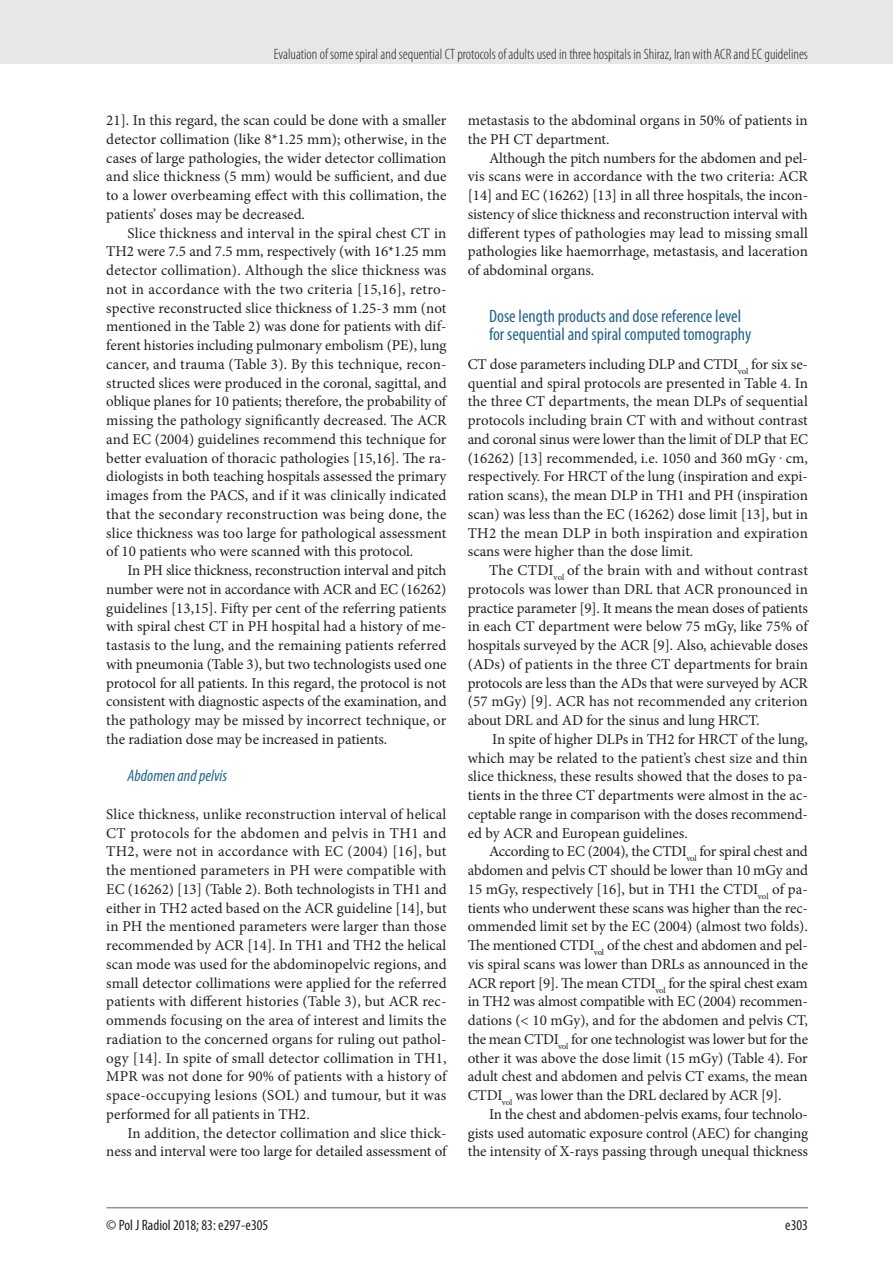
<style>
.page{position:relative;width:893px;height:1263px;background:#fff}
.page>*{position:absolute;margin:0;border:0;box-sizing:border-box;transform-origin:0 0}
.t1{font:condensed 18px/18.8px "Myriad Pro";color:#24648f}
.t2{font:italic condensed 16.5px "Myriad Pro";color:#24648f}
.t3{font:15px/18.8px "Minion Pro";color:#231f20;text-align:justify}
.t4{font:300 condensed 15px "Myriad Pro";color:#231f20}
.t5{font:condensed 15px "Myriad Pro";color:#231f20}
</style>
<div class="page">
<div style="left:0;top:0;width:893px;height:64px;background:#e6e7e9"></div>
<hr style="left:106px;top:1207px;width:702px;height:1px;background:#939598">
<p class="t4" style="left:274px;top:45px;width:536px">Evaluation of some spiral and sequential CT protocols of adults used in three hospitals in Shiraz, Iran with ACR and EC guidelines</p>
<p class="t3" style="left:106px;top:111px;width:342px">21]. In this regard, the scan could be done with a smaller detector collimation (like 8*1.25 mm); otherwise, in the cases of large pathologies, the wider detector collimation and slice thickness (5 mm) would be sufficient, and due to a lower overbeaming effect with this collimation, the patients’ doses may be decreased.</p>
<p class="t3" style="left:106px;top:223px;width:342px;text-indent:21px">Slice thickness and interval in the spiral chest CT in TH2 were 7.5 and 7.5 mm, respectively (with 16*1.25 mm detector collimation). Although the slice thickness was not in accordance with the two criteria [15,16], retro&shy;spective reconstructed slice thickness of 1.25-3 mm (not mentioned in the Table 2) was done for patients with dif&shy;ferent histories including pulmonary embolism (PE), lung cancer, and trauma (Table 3). By this technique, recon&shy;structed slices were produced in the coronal, sagittal, and oblique planes for 10 patients; therefore, the probability of missing the pathology significantly decreased. The ACR and EC (2004) guidelines recommend this technique for better evaluation of thoracic pathologies [15,16]. The ra&shy;diologists in both teaching hospitals assessed the primary images from the PACS, and if it was clinically indicated that the secondary reconstruction was being done, the slice thickness was too large for pathological assessment of 10 patients who were scanned with this protocol.</p>
<p class="t3" style="left:106px;top:561px;width:342px;text-indent:21px">In PH slice thickness, reconstruction interval and pitch number were not in accordance with ACR and EC (16262) guidelines [13,15]. Fifty per cent of the referring patients with spiral chest CT in PH hospital had a history of me&shy;tastasis to the lung, and the remaining patients referred with pneumonia (Table 3), but two technologists used one protocol for all patients. In this regard, the protocol is not consistent with diagnostic aspects of the examination, and the pathology may be missed by incorrect technique, or the radiation dose may be increased in patients.</p>
<p class="t2" style="left:128px;top:766px;width:101px">Abdomen and pelvis</p>
<p class="t3" style="left:106px;top:805px;width:342px">Slice thickness, unlike reconstruction interval of helical CT protocols for the abdomen and pelvis in TH1 and TH2, were not in accordance with EC (2004) [16], but the mentioned parameters in PH were compatible with EC (16262) [13] (Table 2). Both technologists in TH1 and either in TH2 acted based on the ACR guideline [14], but in PH the mentioned parameters were larger than those recommended by ACR [14]. In TH1 and TH2 the helical scan mode was used for the abdominopelvic regions, and small detector collimations were applied for the referred patients with different histories (Table 3), but ACR rec&shy;ommends focusing on the area of interest and limits the radiation to the concerned organs for ruling out pathol&shy;ogy [14]. In spite of small detector collimation in TH1, MPR was not done for 90% of patients with a history of space-occupying lesions (SOL) and tumour, but it was performed for all patients in TH2.</p>
<p class="t3" style="left:106px;top:1123px;width:342px;text-align:right">In addition, the detector collimation and slice thick&shy;ness and interval were too large for detailed assessment of</p>
<p class="t3" style="left:468px;top:111px;width:342px">metastasis to the abdominal organs in 50% of patients in the PH CT department.</p>
<p class="t3" style="left:468px;top:148px;width:342px;text-indent:21px">Although the pitch numbers for the abdomen and pel&shy;vis scans were in accordance with the two criteria: ACR [14] and EC (16262) [13] in all three hospitals, the incon&shy;sistency of slice thickness and reconstruction interval with different types of pathologies may lead to missing small pathologies like haemorrhage, metastasis, and laceration of abdominal organs.</p>
<p class="t1" style="left:489px;top:306px;width:264px">Dose length products and dose reference level for sequential and spiral computed tomography</p>
<p class="t3" style="left:468px;top:355px;width:342px">CT dose parameters including DLP and CTDI<sub>vol</sub> for six se&shy;quential and spiral protocols are presented in Table 4. In the three CT departments, the mean DLPs of sequential protocols including brain CT with and without contrast and coronal sinus were lower than the limit of DLP that EC (16262) [13] recommended, i.e. 1050 and 360 mGy . cm, respectively. For HRCT of the lung (inspiration and expi&shy;ration scans), the mean DLP in TH1 and PH (inspiration scan) was less than the EC (16262) dose limit [13], but in TH2 the mean DLP in both inspiration and expiration scans were higher than the dose limit.</p>
<p class="t3" style="left:468px;top:561px;width:342px;text-indent:21px">The CTDI<sub>vol</sub> of the brain with and without contrast protocols was lower than DRL that ACR pronounced in practice parameter [9]. It means the mean doses of patients in each CT department were below 75 mGy, like 75% of hospitals surveyed by the ACR [9]. Also, achievable doses (ADs) of patients in the three CT departments for brain protocols are less than the ADs that were surveyed by ACR (57 mGy) [9]. ACR has not recommended any criterion about DRL and AD for the sinus and lung HRCT.</p>
<p class="t3" style="left:468px;top:730px;width:342px;text-indent:24px">In spite of higher DLPs in TH2 for HRCT of the lung, which may be related to the patient’s chest size and thin slice thickness, these results showed that the doses to pa&shy;tients in the three CT departments were almost in the ac&shy;ceptable range in comparison with the doses recommend&shy;ed by ACR and European guidelines.</p>
<p class="t3" style="left:468px;top:842px;width:342px;text-indent:21px">According to EC (2004), the CTDI<sub>vol</sub> for spiral chest and abdomen and pelvis CT should be lower than 10 mGy and 15 mGy, respectively [16], but in TH1 the CTDI<sub>vol</sub> of pa&shy;tients who underwent these scans was higher than the rec&shy;ommended limit set by the EC (2004) (almost two folds).<br>The mentioned CTDI<sub>vol</sub> of the chest and abdomen and pel&shy;vis spiral scans was lower than DRLs as announced in the ACR report [9]. The mean CTDI<sub>vol</sub> for the spiral chest exam in TH2 was almost compatible with EC (2004) recommen&shy;dations (&lt; 10 mGy), and for the abdomen and pelvis CT, the mean CTDI<sub>vol</sub> for one technologist was lower but for the other it was above the dose limit (15 mGy) (Table 4). For adult chest and abdomen and pelvis CT exams, the mean CTDI<sub>vol</sub> was lower than the DRL declared by ACR [9].</p>
<p class="t3" style="left:468px;top:1105px;width:342px;text-indent:21px">In the chest and abdomen-pelvis exams, four technolo&shy;gists used automatic exposure control (AEC) for changing the intensity of X-rays passing through unequal thickness</p>
<p class="t5" style="left:106px;top:1216px;width:164px">© Pol J Radiol 2018; 83: e297-e305</p>
<p class="t5" style="left:785px;top:1216px;width:24px">e303</p>
</div>
